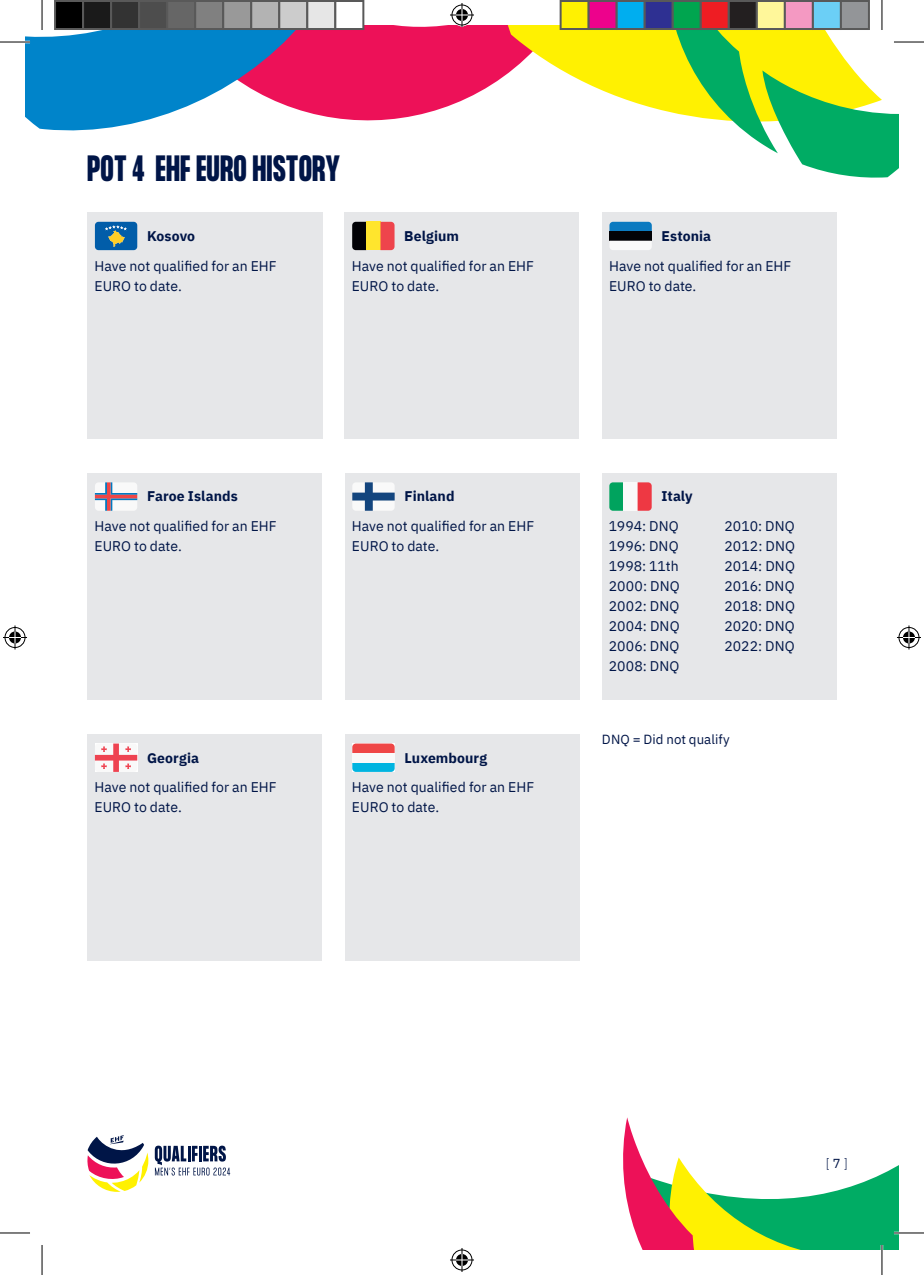
<style>
.page{position:relative;width:924px;height:1275px;background:#fff}
.page>*{position:absolute;margin:0;border:0;box-sizing:border-box;transform-origin:0 0}
.t1{font:700 32px "Formula Condensed";letter-spacing:.025em;color:#001547}
.t2{font:14px/20px "IBM Plex Sans";letter-spacing:.005em;color:#001547}
.t3{font:700 14px "IBM Plex Sans";letter-spacing:.005em;color:#001547}
.t4{font:13.2px "IBM Plex Sans";letter-spacing:.005em;color:#001547}
.t5{font:300 13px "IBM Plex Sans";color:#001547}
.s1{font-weight:400}
</style>
<div class="page">
<svg style="left:87px;top:1135px;width:61px;height:56px"></svg>
<svg style="left:155px;top:1145px;width:75px;height:30px"></svg>
<svg style="left:623px;top:1117px;width:275px;height:133px"></svg>
<svg style="left:315px;top:25px;width:173px;height:96px;background:#ee2868"></svg>
<svg style="left:25px;top:30px;width:290px;height:101px"></svg>
<svg style="left:488px;top:25px;width:410px;height:153px"></svg>
<div style="left:344px;top:473px;width:235px;height:226px;background:#e6e7e9"></div>
<svg style="left:352px;top:482px;width:42px;height:29px"></svg>
<div style="left:344px;top:734px;width:235px;height:226px;background:#e6e7e9"></div>
<svg style="left:352px;top:762px;width:42px;height:10px"></svg>
<div style="left:352px;top:753px;width:42px;height:9px;background:#f9f9f9"></div>
<svg style="left:352px;top:743px;width:42px;height:10px"></svg>
<div style="left:87px;top:212px;width:236px;height:227px;background:#e6e7e9"></div>
<svg style="left:95px;top:222px;width:42px;height:28px"></svg>
<div style="left:87px;top:473px;width:235px;height:226px;background:#e6e7e9"></div>
<svg style="left:95px;top:482px;width:42px;height:29px"></svg>
<div style="left:87px;top:734px;width:235px;height:226px;background:#e6e7e9"></div>
<svg style="left:95px;top:743px;width:42px;height:29px"></svg>
<div style="left:601px;top:212px;width:235px;height:227px;background:#e6e7e9"></div>
<svg style="left:609px;top:222px;width:42px;height:9px"></svg>
<div style="left:609px;top:231px;width:42px;height:10px;background:#020206"></div>
<svg style="left:610px;top:241px;width:41px;height:9px"></svg>
<div style="left:601px;top:473px;width:235px;height:226px;background:#e6e7e9"></div>
<svg style="left:609px;top:482px;width:14px;height:29px"></svg>
<div style="left:623px;top:482px;width:14px;height:29px;background:#f9f9f9"></div>
<svg style="left:637px;top:482px;width:14px;height:29px"></svg>
<div style="left:344px;top:212px;width:235px;height:227px;background:#e6e7e9"></div>
<svg style="left:352px;top:222px;width:14px;height:28px"></svg>
<div style="left:366px;top:222px;width:14px;height:28px;background:#ffe52d"></div>
<svg style="left:380px;top:222px;width:14px;height:28px"></svg>
<hr style="left:0;top:41px;width:30px;height:2px;background:#fff">
<hr style="left:893px;top:41px;width:30px;height:2px;background:#fff">
<hr style="left:893px;top:1231px;width:30px;height:3px;background:#fff">
<hr style="left:880px;top:0;width:2px;height:30px;background:#fff">
<hr style="left:880px;top:1245px;width:2px;height:30px;background:#fff">
<hr style="left:0;top:42px;width:30px;height:1px;background:#000">
<hr style="left:893px;top:42px;width:30px;height:1px;background:#000">
<hr style="left:0;top:1232px;width:30px;height:1px;background:#000">
<hr style="left:893px;top:1232px;width:30px;height:1px;background:#000">
<hr style="left:42px;top:0;width:1px;height:30px;background:#000">
<hr style="left:42px;top:1245px;width:1px;height:30px;background:#000">
<hr style="left:881px;top:0;width:1px;height:30px;background:#000">
<hr style="left:881px;top:1245px;width:1px;height:30px;background:#000">
<svg style="left:450px;top:3px;width:24px;height:24px"></svg>
<svg style="left:450px;top:1248px;width:24px;height:24px"></svg>
<svg style="left:3px;top:625px;width:24px;height:24px"></svg>
<svg style="left:897px;top:625px;width:23px;height:24px"></svg>
<div style="left:55px;top:1px;width:28px;height:28px;background:#000"></div>
<div style="left:54px;top:0;width:30px;height:30px;border:2px solid #595959"></div>
<div style="left:83px;top:1px;width:28px;height:28px;background:#1a1a1a"></div>
<div style="left:82px;top:0;width:30px;height:30px;border:2px solid #595959"></div>
<div style="left:111px;top:1px;width:28px;height:28px;background:#333"></div>
<div style="left:110px;top:0;width:30px;height:30px;border:2px solid #595959"></div>
<div style="left:139px;top:1px;width:28px;height:28px;background:#4d4d4d"></div>
<div style="left:138px;top:0;width:30px;height:30px;border:2px solid #595959"></div>
<div style="left:167px;top:1px;width:28px;height:28px;background:#666"></div>
<div style="left:166px;top:0;width:30px;height:30px;border:2px solid #595959"></div>
<div style="left:195px;top:1px;width:28px;height:28px;background:#808080"></div>
<div style="left:194px;top:0;width:30px;height:30px;border:2px solid #595959"></div>
<div style="left:223px;top:1px;width:28px;height:28px;background:#999"></div>
<div style="left:222px;top:0;width:30px;height:30px;border:2px solid #595959"></div>
<div style="left:251px;top:1px;width:28px;height:28px;background:#b3b3b3"></div>
<div style="left:250px;top:0;width:30px;height:30px;border:2px solid #595959"></div>
<div style="left:279px;top:1px;width:28px;height:28px;background:#ccc"></div>
<div style="left:278px;top:0;width:30px;height:30px;border:2px solid #595959"></div>
<div style="left:307px;top:1px;width:28px;height:28px;background:#e6e6e6"></div>
<div style="left:306px;top:0;width:30px;height:30px;border:2px solid #595959"></div>
<div style="left:335px;top:1px;width:28px;height:28px;background:#fff"></div>
<div style="left:334px;top:0;width:30px;height:30px;border:2px solid #595959"></div>
<div style="left:560px;top:1px;width:28px;height:28px;background:#fff101"></div>
<div style="left:559px;top:0;width:30px;height:30px;border:2px solid #595959"></div>
<div style="left:588px;top:1px;width:28px;height:28px;background:#ed028c"></div>
<div style="left:587px;top:0;width:30px;height:30px;border:2px solid #595959"></div>
<div style="left:616px;top:1px;width:28px;height:28px;background:#00aeef"></div>
<div style="left:615px;top:0;width:30px;height:30px;border:2px solid #595959"></div>
<div style="left:644px;top:1px;width:28px;height:28px;background:#2e3092"></div>
<div style="left:643px;top:0;width:30px;height:30px;border:2px solid #595959"></div>
<div style="left:672px;top:1px;width:28px;height:28px;background:#00a54f"></div>
<div style="left:671px;top:0;width:30px;height:30px;border:2px solid #595959"></div>
<div style="left:700px;top:1px;width:28px;height:28px;background:#ee1d23"></div>
<div style="left:699px;top:0;width:30px;height:30px;border:2px solid #595959"></div>
<div style="left:728px;top:1px;width:28px;height:28px;background:#231f20"></div>
<div style="left:727px;top:0;width:30px;height:30px;border:2px solid #595959"></div>
<div style="left:756px;top:1px;width:28px;height:28px;background:#fff79a"></div>
<div style="left:755px;top:0;width:30px;height:30px;border:2px solid #595959"></div>
<div style="left:784px;top:1px;width:28px;height:28px;background:#f499c2"></div>
<div style="left:783px;top:0;width:30px;height:30px;border:2px solid #595959"></div>
<div style="left:812px;top:1px;width:28px;height:28px;background:#6bcff6"></div>
<div style="left:811px;top:0;width:30px;height:30px;border:2px solid #595959"></div>
<div style="left:840px;top:1px;width:28px;height:28px;background:#939598"></div>
<div style="left:839px;top:0;width:30px;height:30px;border:2px solid #595959"></div>
<h1 class="t1" style="left:87px;top:149px;width:254px">POT 4 EHF EURO HISTORY</h1>
<p class="t3" style="left:147px;top:225px;width:50px">Kosovo</p>
<p class="t2" style="left:94px;top:255px;width:184px">Have not qualified for an EHF<br>EURO to date.</p>
<p class="t3" style="left:404px;top:225px;width:56px">Belgium</p>
<p class="t2" style="left:351px;top:255px;width:184px">Have not qualified for an EHF<br>EURO to date.</p>
<p class="t3" style="left:661px;top:225px;width:51px">Estonia</p>
<p class="t2" style="left:608px;top:255px;width:184px">Have not qualified for an EHF<br>EURO to date.</p>
<p class="t3" style="left:147px;top:485px;width:92px">Faroe Islands</p>
<p class="t2" style="left:94px;top:515px;width:184px">Have not qualified for an EHF<br>EURO to date.</p>
<p class="t3" style="left:147px;top:746px;width:53px">Georgia</p>
<p class="t2" style="left:94px;top:776px;width:184px">Have not qualified for an EHF<br>EURO to date.</p>
<p class="t3" style="left:404px;top:485px;width:52px">Finland</p>
<p class="t2" style="left:352px;top:515px;width:184px">Have not qualified for an EHF<br>EURO to date.</p>
<p class="t3" style="left:404px;top:746px;width:84px">Luxembourg</p>
<p class="t2" style="left:352px;top:776px;width:184px">Have not qualified for an EHF<br>EURO to date.</p>
<p class="t3" style="left:661px;top:485px;width:33px">Italy</p>
<p class="t2" style="left:608px;top:515px;width:72px;text-align:justify">1994: DNQ 1996: DNQ 1998: 11th 2000: DNQ 2002: DNQ 2004: DNQ 2006: DNQ 2008: DNQ</p>
<p class="t2" style="left:724px;top:515px;width:72px;text-align:justify">2010: DNQ 2012: DNQ 2014: DNQ 2016: DNQ 2018: DNQ 2020: DNQ 2022: DNQ</p>
<p class="t4" style="left:601px;top:729px;width:129px">DNQ = Did not qualify</p>
<p class="t5" style="left:825px;top:1153px;width:24px">[ <span class="s1">7</span> ]</p>
</div>
